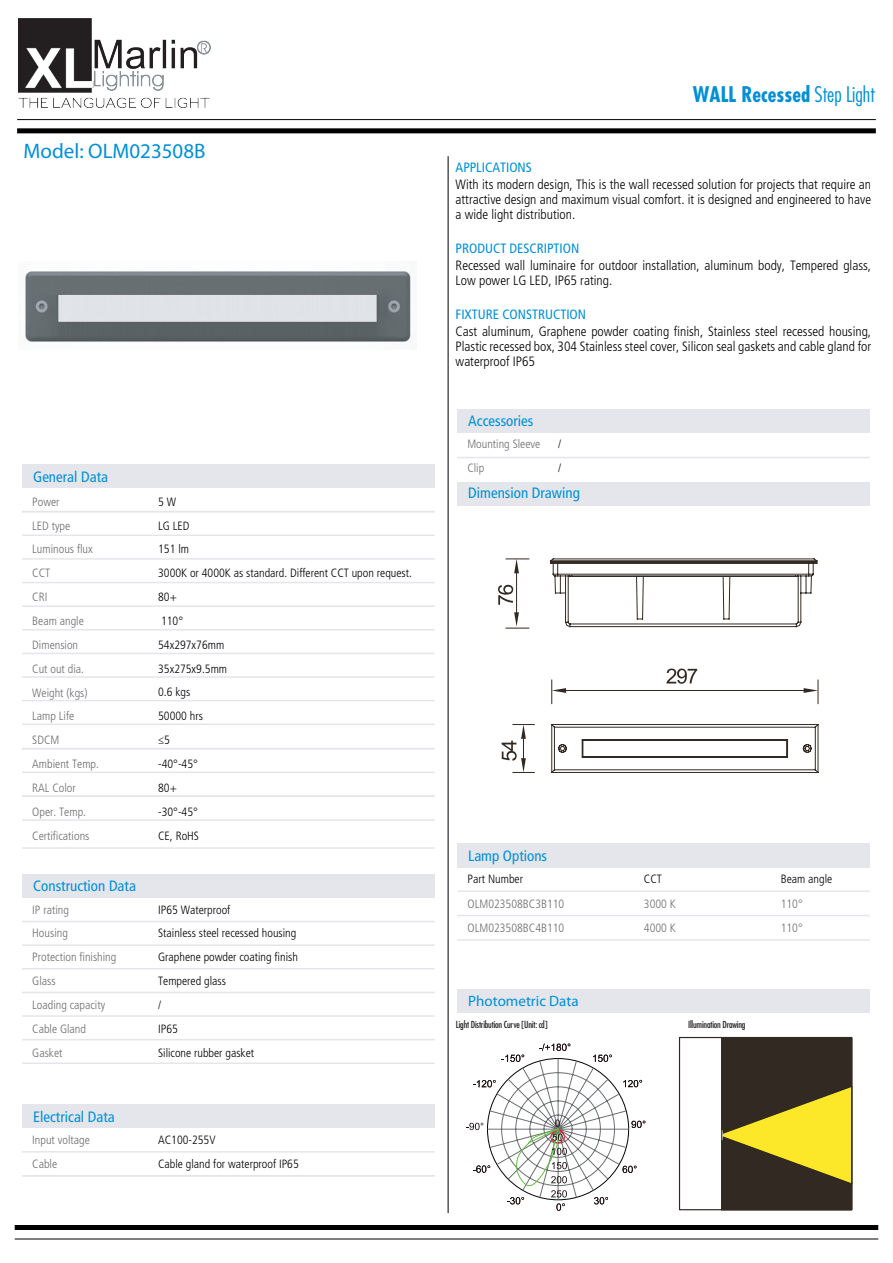
<style>
.page{position:relative;width:893px;height:1263px;background:#fff}
.page>*{position:absolute;margin:0;border:0;box-sizing:border-box;transform-origin:0 0}
.t1{font:700 condensed 21px "Futura Std";color:#008fd5}
.t2{font:21px "Myriad Pro";color:#008fd5}
.t3{font:condensed 15px "Frutiger LT Std";color:#008fd5}
.t4{font:15px "Myriad Pro";color:#008fd5}
.t5{font:300 condensed 13.5px/15px "Frutiger LT Std";color:#000001;text-align:justify}
.t6{font:condensed 13.5px "Frutiger LT Std";color:#008fd5}
.t7{font:300 condensed 12px/23.9px "Frutiger LT Std";color:#000001}
.t8{font:300 condensed 12px/23.9px "Frutiger LT Std";color:#6c6d70}
.t9{font:condensed 9.45px "Futura Std";letter-spacing:-.02em;color:#231f20}
.s1{font-weight:300}
</style>
<div class="page">
<hr style="left:448px;top:156px;width:1px;height:1057px;background:#000001">
<div style="left:15px;top:1225px;width:863px;height:5px;background:#000001"></div>
<hr style="left:15px;top:1238px;width:863px;height:1px;background:#000001">
<hr style="left:22px;top:582px;width:413px;height:1px;background:#e4e6eb">
<hr style="left:22px;top:558px;width:413px;height:2px;background:#e4e6eb">
<hr style="left:22px;top:605px;width:413px;height:2px;background:#e4e6eb">
<hr style="left:22px;top:629px;width:413px;height:1px;background:#e4e6eb">
<hr style="left:22px;top:534px;width:413px;height:2px;background:#e4e6eb">
<hr style="left:22px;top:653px;width:413px;height:1px;background:#e4e6eb">
<hr style="left:22px;top:676px;width:413px;height:2px;background:#e4e6eb">
<hr style="left:22px;top:700px;width:413px;height:1px;background:#e4e6eb">
<hr style="left:22px;top:723px;width:413px;height:2px;background:#e4e6eb">
<div style="left:22px;top:874px;width:413px;height:24px;background:#e4e6eb"></div>
<hr style="left:22px;top:921px;width:413px;height:1px;background:#e4e6eb">
<hr style="left:22px;top:944px;width:413px;height:2px;background:#e4e6eb">
<hr style="left:22px;top:968px;width:413px;height:1px;background:#e4e6eb">
<hr style="left:22px;top:992px;width:413px;height:1px;background:#e4e6eb">
<hr style="left:22px;top:1062px;width:413px;height:2px;background:#e4e6eb">
<hr style="left:22px;top:1015px;width:413px;height:2px;background:#e4e6eb">
<hr style="left:22px;top:1039px;width:413px;height:1px;background:#e4e6eb">
<hr style="left:22px;top:771px;width:413px;height:2px;background:#e4e6eb">
<hr style="left:22px;top:748px;width:413px;height:1px;background:#e4e6eb">
<hr style="left:22px;top:795px;width:413px;height:2px;background:#e4e6eb">
<hr style="left:22px;top:819px;width:413px;height:2px;background:#e4e6eb">
<hr style="left:22px;top:847px;width:413px;height:2px;background:#e4e6eb">
<hr style="left:457px;top:890px;width:413px;height:2px;background:#e4e6eb">
<div style="left:457px;top:989px;width:413px;height:23px;background:#e4e6eb"></div>
<div style="left:457px;top:843px;width:413px;height:24px;background:#e4e6eb"></div>
<hr style="left:457px;top:915px;width:413px;height:1px;background:#e4e6eb">
<hr style="left:457px;top:939px;width:413px;height:2px;background:#e4e6eb">
<div style="left:457px;top:482px;width:413px;height:23px;background:#e4e6eb"></div>
<div style="left:457px;top:409px;width:413px;height:24px;background:#e4e6eb"></div>
<div style="left:22px;top:464px;width:413px;height:24px;background:#e4e6eb"></div>
<hr style="left:22px;top:511px;width:413px;height:1px;background:#e4e6eb">
<hr style="left:457px;top:457px;width:413px;height:1px;background:#e4e6eb">
<div style="left:22px;top:1104px;width:413px;height:24px;background:#e4e6eb"></div>
<hr style="left:22px;top:1151px;width:413px;height:1px;background:#e4e6eb">
<hr style="left:22px;top:1175px;width:413px;height:1px;background:#e4e6eb">
<svg style="left:551px;top:668px;width:268px;height:105px"></svg>
<svg style="left:502px;top:724px;width:32px;height:49px"></svg>
<svg style="left:498px;top:558px;width:320px;height:71px"></svg>
<svg style="left:678px;top:1036px;width:175px;height:175px"></svg>
<svg style="left:466px;top:1043px;width:179px;height:168px"></svg>
<img style="left:25px;top:271px;width:386px;height:71px">
<div style="left:17px;top:128px;width:859px;height:5px;background:#000001"></div>
<hr style="left:17px;top:119px;width:859px;height:1px;background:#000001">
<img style="left:18px;top:19px;width:192px;height:89px">
<h1 class="t2" style="left:24px;top:138px;width:183px">Model: OLM023508B</h1>
<p class="t3" style="left:33px;top:468px;width:76px">General Data</p>
<p class="t8" style="left:32px;top:490px;width:68px">Power<br>LED type<br>Luminous flux<br>CCT<br>CRI<br>Beam angle<br>Dimension<br>Cut out dia.<br>Weight (kgs)<br>Lamp Life<br>SDCM<br>Ambient Temp.<br>RAL Color<br>Oper. Temp.<br>Certifications</p>
<p class="t7" style="left:158px;top:490px;width:255px">5 W<br>LG LED<br>151 lm<br>3000K or 4000K as standard. Different CCT upon request.<br>80+<br>110°<br>54x297x76mm<br>35x275x9.5mm<br>0.6 kgs<br>50000 hrs<br>≤5<br>-40°-45°<br>80+<br>-30°-45°<br>CE, RoHS</p>
<p class="t3" style="left:33px;top:877px;width:104px">Construction Data</p>
<p class="t8" style="left:32px;top:898px;width:86px">IP rating<br>Housing<br>Protection finishing<br>Glass<br>Loading capacity<br>Cable Gland<br>Gasket</p>
<p class="t7" style="left:158px;top:898px;width:141px">IP65 Waterproof<br>Stainless steel recessed housing<br>Graphene powder coating finish<br>Tempered glass<br>/<br>IP65<br>Silicone rubber gasket</p>
<p class="t3" style="left:33px;top:1108px;width:83px">Electrical Data</p>
<p class="t8" style="left:32px;top:1128px;width:59px">Input voltage<br>Cable</p>
<p class="t7" style="left:158px;top:1128px;width:142px">AC100-255V<br>Cable gland for waterproof IP65</p>
<h1 class="t1" style="left:693px;top:81px;width:183px">WALL Recessed <span class="s1">Step Light</span></h1>
<p class="t6" style="left:456px;top:159px;width:78px">APPLICATIONS</p>
<p class="t5" style="left:456px;top:177px;width:417px">With its modern design, This is the wall recessed solution for projects that require an attractive design and maximum visual comfort. it is designed and engineered to have a wide light distribution.</p>
<p class="t6" style="left:456px;top:240px;width:125px">PRODUCT DESCRIPTION</p>
<p class="t5" style="left:456px;top:258px;width:417px">Recessed wall luminaire for outdoor installation, aluminum body, Tempered glass,<br>Low power LG LED, IP65 rating.</p>
<p class="t6" style="left:456px;top:307px;width:132px">FIXTURE CONSTRUCTION</p>
<p class="t5" style="left:456px;top:324px;width:417px">Cast aluminum, Graphene powder coating finish, Stainless steel recessed housing, Plastic recessed box, 304 Stainless steel cover, Silicon seal gaskets and cable gland for waterproof IP65</p>
<p class="t3" style="left:468px;top:412px;width:67px">Accessories</p>
<p class="t8" style="left:467px;top:432px;width:74px">Mounting Sleeve<br>Clip</p>
<p class="t7" style="left:558px;top:432px;width:5px">/ /</p>
<p class="t3" style="left:468px;top:484px;width:113px">Dimension Drawing</p>
<p class="t3" style="left:468px;top:847px;width:80px">Lamp Options</p>
<p class="t3" style="left:468px;top:847px;width:52px">Construc</p>
<p class="t7" style="left:468px;top:867px;width:57px">Part Number</p>
<p class="t8" style="left:468px;top:891px;width:98px;line-height:24.6px">OLM023508BC3B110<br>OLM023508BC4B110</p>
<p class="t4" style="left:468px;top:992px;width:112px">Photometric Data</p>
<p class="t7" style="left:644px;top:867px;width:19px">CCT</p>
<p class="t8" style="left:644px;top:891px;width:33px;line-height:24.6px">3000 K<br>4000 K</p>
<p class="t9" style="left:456px;top:1018px;width:93px">Light Distribution Curve [Unit: cd]</p>
<p class="t9" style="left:688px;top:1018px;width:59px">Illumination Drawing</p>
<p class="t7" style="left:781px;top:867px;width:53px">Beam angle</p>
<p class="t8" style="left:781px;top:891px;width:24px;line-height:24.6px">110°<br>110°</p>
</div>
